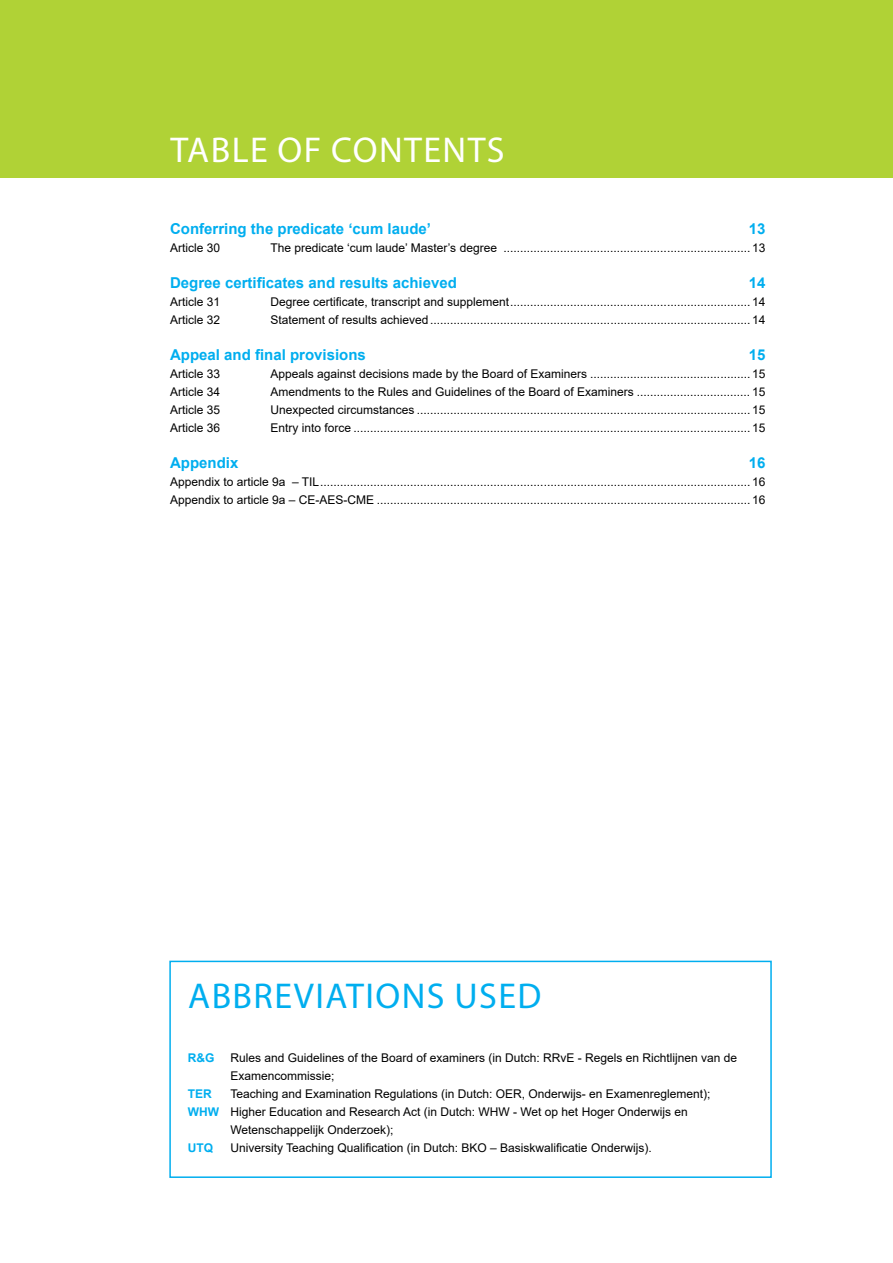
<style>
.page{position:relative;width:893px;height:1263px;background:#fff}
.page>*{position:absolute;margin:0;border:0;box-sizing:border-box;transform-origin:0 0}
.t1{font:36px "Myriad Pro";letter-spacing:.04em;color:#00aeef}
.t2{font:36px "Myriad Pro";letter-spacing:.04em;color:#fff}
.t3{font:700 15px "Arial";color:#00aeef}
.t4{font:12px/18px "Arial";color:#000}
.t5{font:700 12px "Arial";color:#00aeef}
.s1{font-weight:700;color:#00aeef}
</style>
<div class="page">
<div style="left:169px;top:961px;width:603px;height:217px;border:2px solid #00aeef"></div>
<div style="left:0;top:0;width:893px;height:178px;background:#b0d236"></div>
<h1 class="t2" style="left:171px;top:128px;width:335px">TABLE OF CONTENTS</h1>
<p class="t3" style="left:170px;top:218px;width:262px">Conferring the predicate ‘cum laude’</p>
<p class="t3" style="left:749px;top:218px;width:18px">13</p>
<p class="t4" style="left:170px;top:239px;width:52px">Article 30</p>
<p class="t4" style="left:270px;top:239px;width:496px">The predicate ‘cum laude’ Master’s degree .......................................................................... 13</p>
<p class="t3" style="left:170px;top:272px;width:288px">Degree certificates and results achieved</p>
<p class="t3" style="left:749px;top:272px;width:18px">14</p>
<p class="t4" style="left:170px;top:293px;width:52px">Article 31</p>
<p class="t4" style="left:270px;top:293px;width:496px">Degree certificate, transcript and supplement........................................................................ 14</p>
<p class="t4" style="left:170px;top:311px;width:52px">Article 32</p>
<p class="t4" style="left:270px;top:311px;width:496px">Statement of results achieved................................................................................................14</p>
<p class="t3" style="left:170px;top:344px;width:197px">Appeal and final provisions</p>
<p class="t3" style="left:749px;top:344px;width:18px">15</p>
<p class="t4" style="left:170px;top:365px;width:52px">Article 33</p>
<p class="t4" style="left:270px;top:365px;width:496px">Appeals against decisions made by the Board of Examiners ................................................ 15</p>
<p class="t4" style="left:170px;top:383px;width:52px">Article 34</p>
<p class="t4" style="left:270px;top:383px;width:496px">Amendments to the Rules and Guidelines of the Board of Examiners .................................. 15</p>
<p class="t4" style="left:170px;top:401px;width:52px">Article 35</p>
<p class="t4" style="left:270px;top:401px;width:496px">Unexpected circumstances ....................................................................................................15</p>
<p class="t4" style="left:170px;top:419px;width:52px">Article 36</p>
<p class="t4" style="left:270px;top:419px;width:496px">Entry into force ....................................................................................................................... 15</p>
<p class="t3" style="left:170px;top:452px;width:70px">Appendix</p>
<p class="t3" style="left:749px;top:452px;width:18px">16</p>
<p class="t4" style="left:170px;top:473px;width:597px">Appendix to article 9a – TIL.................................................................................................................................16<br>Appendix to article 9a – CE-AES-CME ................................................................................................................16</p>
<h1 class="t1" style="left:188px;top:974px;width:355px">ABBREVIATIONS USED</h1>
<p class="t5" style="left:188px;top:1049px;width:28px">R&amp;G</p>
<p class="t4" style="left:230px;top:1049px;width:508px">Rules and Guidelines of the Board of examiners (in Dutch: RRvE - Regels en Richtlijnen van de<br>Examencommissie;</p>
<p class="t5" style="left:188px;top:1085px;width:26px">TER</p>
<p class="t4" style="left:230px;top:1085px;width:482px">Teaching and Examination Regulations (in Dutch: OER, Onderwijs- en Examenreglement);</p>
<p class="t4" style="left:188px;top:1103px;width:501px"><span class="s1">WHW</span> Higher Education and Research Act (in Dutch: WHW - Wet op het Hoger Onderwijs en</p>
<p class="t4" style="left:230px;top:1121px;width:165px">Wetenschappelijk Onderzoek);</p>
<p class="t5" style="left:188px;top:1139px;width:27px">UTQ</p>
<p class="t4" style="left:230px;top:1139px;width:423px">University Teaching Qualification (in Dutch: BKO – Basiskwalificatie Onderwijs).</p>
</div>
